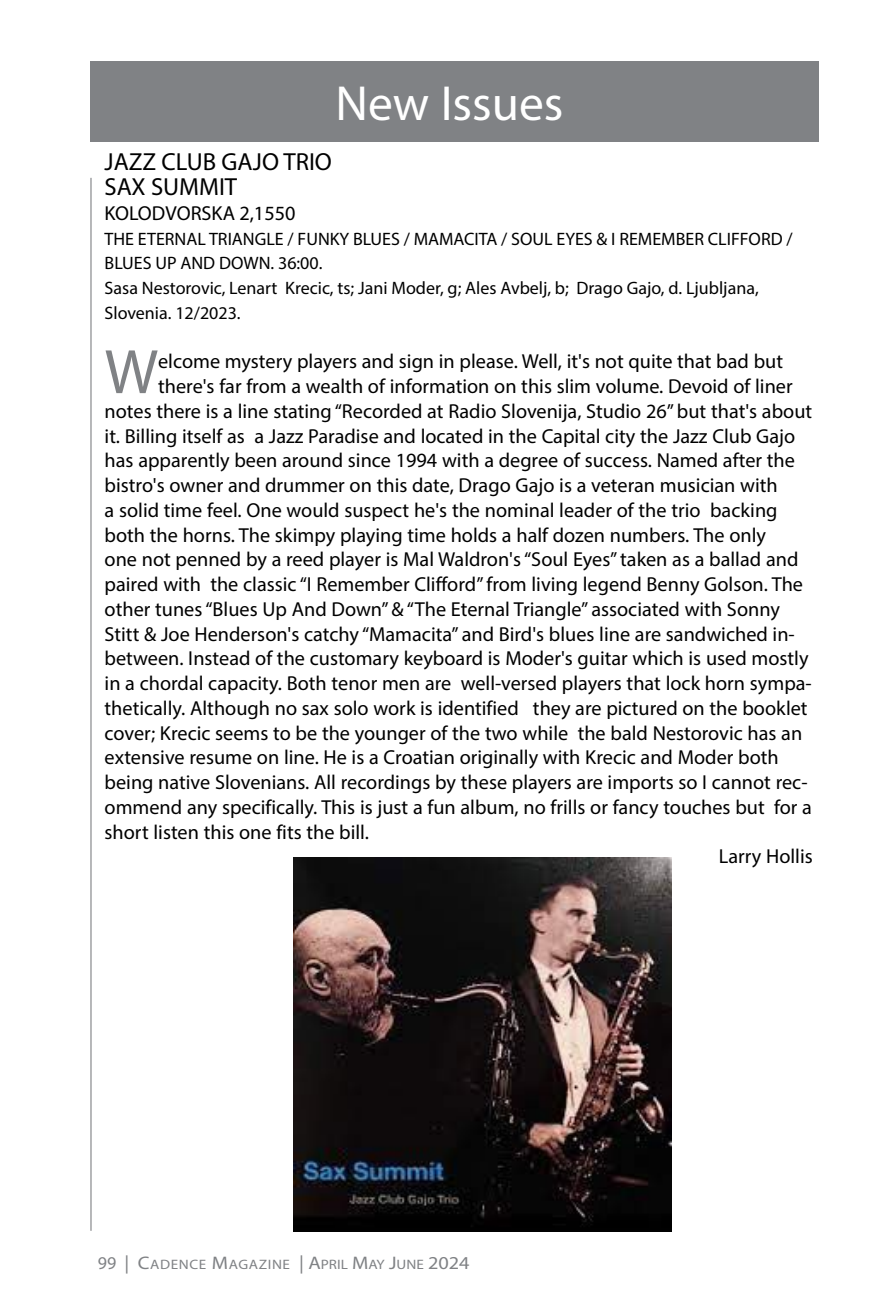
<style>
.page{position:relative;width:891px;height:1296px;background:#fff}
.page>*{position:absolute;margin:0;border:0;box-sizing:border-box;transform-origin:0 0}
.t1{font:63.23px "Myriad Pro";color:#808285}
.t2{font:49.5px "Myriad Pro";color:#fff}
.t3{font:24.75px/24.8px "Myriad Pro";color:#000}
.t4{font:20.25px "Myriad Pro";color:#000}
.t5{font:18px/24.8px "Myriad Pro";color:#000}
.t6{font:13.72px "Myriad Pro";letter-spacing:.04em;color:#808285;scale:1.11 1}
.s1{font-size:18px}
.s2{font-size:18.22px}
</style>
<div class="page">
<div style="left:90px;top:61px;width:729px;height:81px;background:#808285"></div>
<hr style="left:90px;top:178px;width:2px;height:1053px;background:#808285">
<img style="left:293px;top:858px;width:378px;height:374px">
<h2 class="t2" style="left:335px;top:73px;width:230px">New Issues</h2>
<p class="t3" style="left:105px;top:149px;width:229px">JAZZ CLUB GAJO TRIO<br>SAX SUMMIT</p>
<p class="t4" style="left:105px;top:201px;width:192px">KOLODVORSKA 2,1550</p>
<p class="t5" style="left:105px;top:226px;width:690px">THE ETERNAL TRIANGLE / FUNKY BLUES / MAMACITA / SOUL EYES &amp; I REMEMBER CLIFFORD / BLUES UP AND DOWN. 36:00.<br>Sasa Nestorovic, Lenart Krecic, ts; Jani Moder, g; Ales Avbelj, b; Drago Gajo, d. Ljubljana, Slovenia. 12/2023.</p>
<h1 class="t1" style="left:105px;top:333px;width:55px">W</h1>
<p class="t4" style="left:158px;top:349px;width:626px">elcome mystery players and sign in please. Well, it's not quite that bad but</p>
<p class="t4" style="left:158px;top:374px;width:636px">there's far from a wealth of information on this slim volume. Devoid of liner</p>
<p class="t4" style="left:105px;top:399px;width:709px">notes there is a line stating “Recorded at Radio Slovenija, Studio 26” but that's about</p>
<p class="t4" style="left:105px;top:423px;width:692px">it. Billing itself as a Jazz Paradise and located in the Capital city the Jazz Club Gajo</p>
<p class="t4" style="left:105px;top:448px;width:692px">has apparently been around since 1994 with a degree of success. Named after the</p>
<p class="t4" style="left:105px;top:473px;width:675px">bistro's owner and drummer on this date, Drago Gajo is a veteran musician with</p>
<p class="t4" style="left:105px;top:498px;width:675px">a solid time feel. One would suspect he's the nominal leader of the trio backing</p>
<p class="t4" style="left:105px;top:522px;width:663px">both the horns. The skimpy playing time holds a half dozen numbers. The only</p>
<p class="t4" style="left:105px;top:547px;width:695px">one not penned by a reed player is Mal Waldron's “Soul Eyes” taken as a ballad and</p>
<p class="t4" style="left:105px;top:572px;width:700px">paired with the classic “I Remember Clifford” from living legend Benny Golson. The</p>
<p class="t4" style="left:105px;top:597px;width:677px">other tunes “Blues Up And Down” &amp; “The Eternal Triangle” associated with Sonny</p>
<p class="t4" style="left:105px;top:621px;width:692px">Stitt &amp; Joe Henderson's catchy “Mamacita” and Bird's blues line are sandwiched in-</p>
<p class="t4" style="left:105px;top:646px;width:705px">between. Instead of the customary keyboard is Moder's guitar which is used mostly</p>
<p class="t4" style="left:105px;top:671px;width:709px">in a chordal capacity. Both tenor men are well-versed players that lock horn sympa-</p>
<p class="t4" style="left:105px;top:696px;width:705px">thetically. Although no sax solo work is identified they are pictured on the booklet</p>
<p class="t4" style="left:105px;top:720px;width:699px">cover; Krecic seems to be the younger of the two while the bald Nestorovic has an</p>
<p class="t4" style="left:105px;top:745px;width:676px">extensive resume on line. He is a Croatian originally with Krecic and Moder both</p>
<p class="t4" style="left:105px;top:770px;width:705px">being native Slovenians. All recordings by these players are imports so I cannot rec-</p>
<p class="t4" style="left:105px;top:795px;width:709px">ommend any specifically. This is just a fun album, no frills or fancy touches but for a</p>
<p class="t4" style="left:105px;top:819px;width:266px">short listen this one fits the bill.</p>
<p class="t4" style="left:719px;top:844px;width:96px">Larry Hollis</p>
<p class="t6" style="left:98px;top:1256px;width:336px"><span class="s1">99</span> <span class="s2">|</span> <span class="s2">C</span>ADENCE <span class="s2">M</span>AGAZINE <span class="s2">| A</span>PRIL <span class="s2">M</span>AY <span class="s2">J</span>UNE <span class="s2">2024</span></p>
</div>
